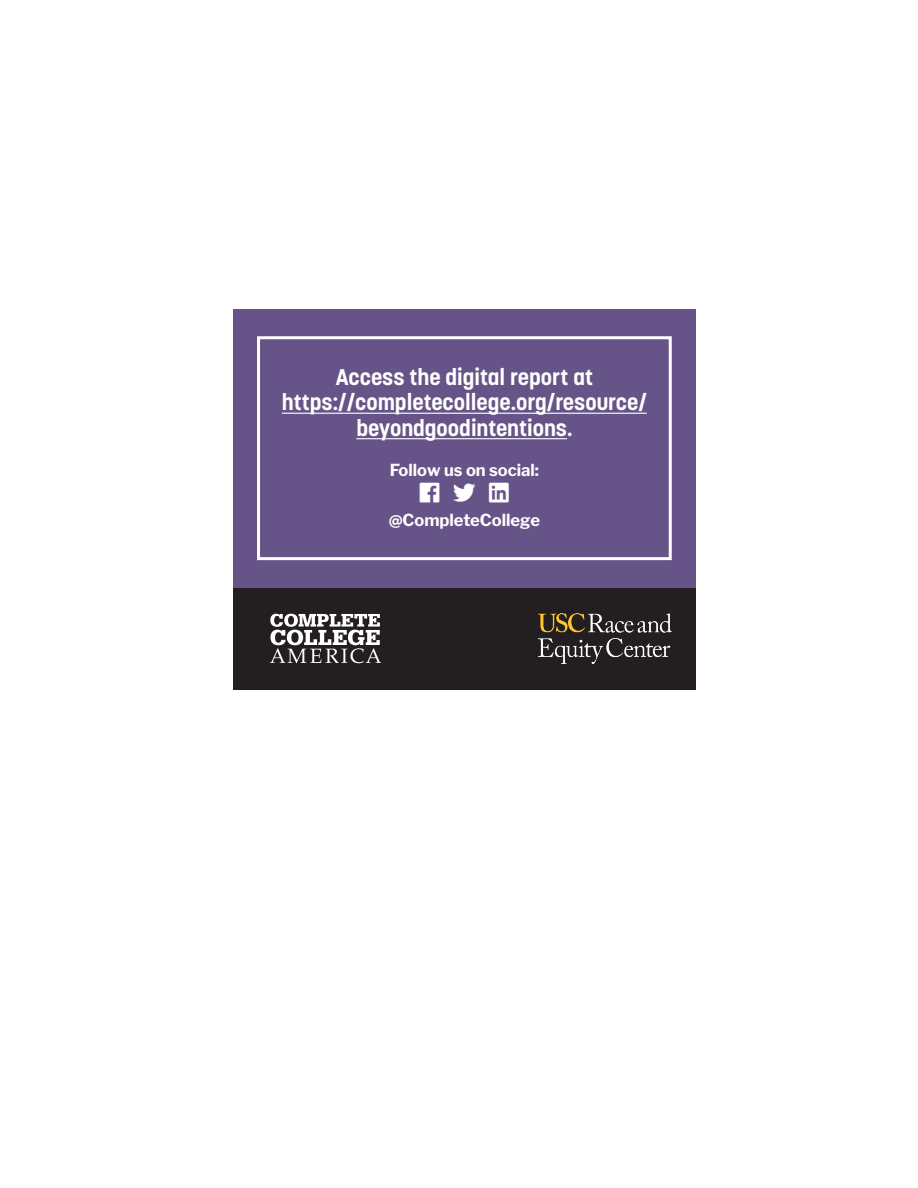
<style>
.page{position:relative;width:918px;height:1188px;background:#fff}
.page>*{position:absolute;margin:0;border:0;box-sizing:border-box;transform-origin:0 0}
.body{font:700 22.5px/25.5px "Korolev";color:#fff;text-align:center}
.body-2{font:22.5px "Font Awesome 5 Brands";color:#fff}
.body-3{font:700 16.5px "Libre Franklin";color:#fff}
</style>
<div class="page">
<div style="left:233px;top:588px;width:463px;height:101px;background:#231f20"></div>
<svg style="left:270px;top:614px;width:111px;height:49px"></svg>
<div style="left:233px;top:309px;width:463px;height:279px;background:#665488"></div>
<div style="left:257px;top:336px;width:415px;height:224px;border:3px solid #fff"></div>
<hr style="left:282px;top:413px;width:365px;height:1px;background:#fff">
<hr style="left:356px;top:438px;width:211px;height:1px;background:#fff">
<img style="left:538px;top:614px;width:134px;height:49px">
<p class="body" style="left:282px;top:364px;width:366px">Access the digital report at https://completecollege.org/resource/ beyondgoodintentions.</p>
<p class="body-3" style="left:390px;top:460px;width:151px">Follow us on social:</p>
<p class="body-2" style="left:420px;top:481px;width:91px">□□▼▼■■</p>
<p class="body-3" style="left:389px;top:510px;width:153px">@CompleteCollege</p>
</div>
